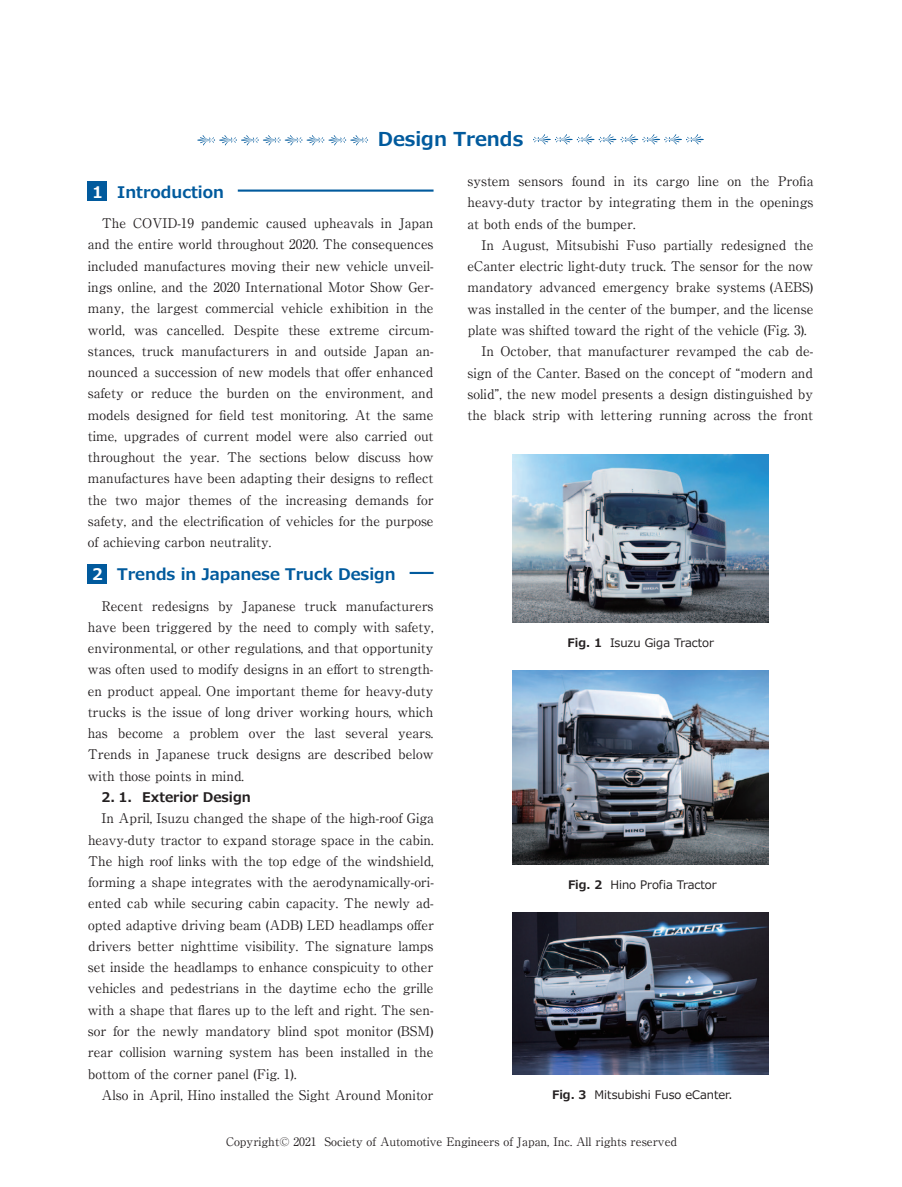
<style>
.page{position:relative;width:902px;height:1187px;background:#fff}
.page>*{position:absolute;margin:0;border:0;box-sizing:border-box;transform-origin:0 0}
.t1{font:700 19.2px "Meiryo UI";color:#015a9d}
.t2{font:700 15.9px "Meiryo UI";color:#015a9d}
.t3{font:13.35px/21.3px "Ryumin Pro";color:#231f20;text-align:justify}
.t4{font:700 13.35px "Meiryo UI";color:#231f20}
.t5{font:11.7px "Ryumin Pro";color:#231f20}
.t6{font:11.7px "Meiryo UI";color:#231f20}
.s1{color:#fff}
.s2{font-weight:700}
</style>
<div class="page">
<hr style="left:238px;top:189px;width:195px;height:3px;background:#015a9d">
<hr style="left:409px;top:572px;width:24px;height:2px;background:#015a9d">
<div style="left:88px;top:182px;width:19px;height:19px;background:#015a9d"></div>
<div style="left:88px;top:564px;width:19px;height:19px;background:#015a9d"></div>
<svg style="left:197px;top:135px;width:171px;height:11px"></svg>
<svg style="left:533px;top:134px;width:171px;height:11px"></svg>
<img style="left:512px;top:454px;width:256px;height:168px">
<img style="left:512px;top:671px;width:256px;height:193px">
<img style="left:512px;top:912px;width:256px;height:162px">
<h1 class="t1" style="left:378px;top:126px;width:147px">Design Trends</h1>
<p class="t2" style="left:92px;top:181px;width:133px"><span class="s1">1</span> Introduction</p>
<p class="t3" style="left:88px;top:211px;width:347px;text-indent:14px">The COVID-19 pandemic caused upheavals in Japan and the entire world throughout 2020. The consequences included manufactures moving their new vehicle unveil&shy;ings online, and the 2020 International Motor Show Ger&shy;many, the largest commercial vehicle exhibition in the world, was cancelled. Despite these extreme circum&shy;stances, truck manufacturers in and outside Japan an&shy;nounced a succession of new models that offer enhanced safety or reduce the burden on the environment, and models designed for field test monitoring. At the same time, upgrades of current model were also carried out throughout the year. The sections below discuss how manufactures have been adapting their designs to reflect the two major themes of the increasing demands for safety, and the electrification of vehicles for the purpose of achieving carbon neutrality.</p>
<p class="t2" style="left:92px;top:563px;width:305px"><span class="s1">2</span> Trends in Japanese Truck Design</p>
<p class="t3" style="left:88px;top:594px;width:347px;text-indent:14px">Recent redesigns by Japanese truck manufacturers have been triggered by the need to comply with safety, environmental, or other regulations, and that opportunity was often used to modify designs in an effort to strength&shy;en product appeal. One important theme for heavy-duty trucks is the issue of long driver working hours, which has become a problem over the last several years.<br>Trends in Japanese truck designs are described below with those points in mind.</p>
<p class="t4" style="left:102px;top:787px;width:151px">2. 1. Exterior Design</p>
<p class="t3" style="left:88px;top:806px;width:347px;text-indent:14px">In April, Isuzu changed the shape of the high-roof Giga heavy-duty tractor to expand storage space in the cabin.<br>The high roof links with the top edge of the windshield, forming a shape integrates with the aerodynamically-ori&shy;ented cab while securing cabin capacity. The newly ad&shy;opted adaptive driving beam (ADB) LED headlamps offer drivers better nighttime visibility. The signature lamps set inside the headlamps to enhance conspicuity to other vehicles and pedestrians in the daytime echo the grille with a shape that flares up to the left and right. The sen&shy;sor for the newly mandatory blind spot monitor (BSM) rear collision warning system has been installed in the bottom of the corner panel (Fig. 1).</p>
<p class="t3" style="left:102px;top:1083px;width:333px">Also in April, Hino installed the Sight Around Monitor</p>
<p class="t3" style="left:467px;top:169px;width:347px">system sensors found in its cargo line on the Profia heavy-duty tractor by integrating them in the openings at both ends of the bumper.</p>
<p class="t3" style="left:481px;top:233px;width:333px">In August, Mitsubishi Fuso partially redesigned the</p>
<p class="t3" style="left:467px;top:255px;width:347px">eCanter electric light-duty truck. The sensor for the now</p>
<p class="t3" style="left:467px;top:276px;width:347px">mandatory advanced emergency brake systems (AEBS)</p>
<p class="t3" style="left:467px;top:297px;width:347px">was installed in the center of the bumper, and the license</p>
<p class="t3" style="left:467px;top:318px;width:340px">plate was shifted toward the right of the vehicle (Fig. 3).</p>
<p class="t3" style="left:481px;top:340px;width:333px">In October, that manufacturer revamped the cab de-</p>
<p class="t3" style="left:467px;top:361px;width:347px">sign of the Canter. Based on the concept of “modern and</p>
<p class="t3" style="left:467px;top:382px;width:347px">solid”, the new model presents a design distinguished by</p>
<p class="t3" style="left:467px;top:403px;width:347px">the black strip with lettering running across the front</p>
<p class="t6" style="left:567px;top:634px;width:148px"><span class="s2">Fig. 1</span> Isuzu Giga Tractor</p>
<p class="t6" style="left:568px;top:876px;width:150px"><span class="s2">Fig. 2</span> Hino Profia Tractor</p>
<p class="t6" style="left:552px;top:1086px;width:182px"><span class="s2">Fig. 3</span> Mitsubishi Fuso eCanter.</p>
<p class="t5" style="left:226px;top:1132px;width:452px">Copyright© 2021 Society of Automotive Engineers of Japan, Inc. All rights reserved</p>
</div>
